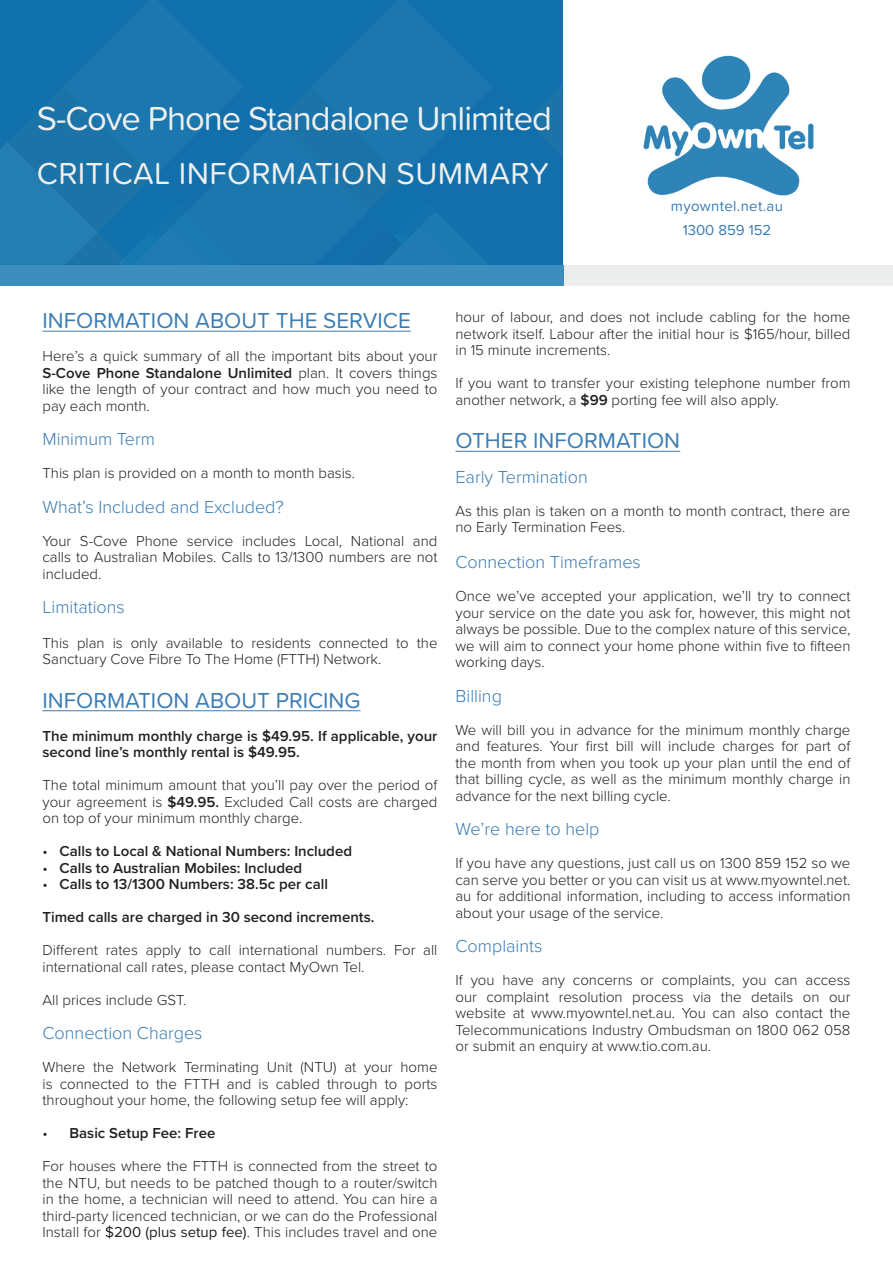
<style>
.page{position:relative;width:893px;height:1263px;background:#fff}
.page>*{position:absolute;margin:0;border:0;box-sizing:border-box;transform-origin:0 0}
.t1{font:34.5px "Proxima Soft";letter-spacing:-.03em;color:#eff0ed}
.t2{font:31.5px "Proxima Soft";letter-spacing:.01em;color:#eff0ed}
.t3{font:22.5px "Proxima Soft";color:#3b7cb3}
.t4{font:300 18px "Proxima Nova";color:#3b7cb3}
.t5{font:300 15px/16.5px "Proxima Nova";color:#231f20;text-align:justify}
.t6{font:600 15px/16.5px "Proxima Nova";color:#231f20}
.t7{font:15px "Proxima Soft";letter-spacing:.02em;color:#3b7cb3}
.t8{font:15px "Proxima Soft";color:#3b7cb3}
.s1{font-weight:600}
.s2{font-weight:300}
.s3{font-weight:400}
</style>
<div class="page">
<hr style="left:43px;top:331px;width:368px;height:1px;background:#3b7cb3">
<hr style="left:43px;top:710px;width:318px;height:1px;background:#3b7cb3">
<hr style="left:455px;top:451px;width:225px;height:1px;background:#3b7cb3">
<div style="left:564px;top:265px;width:329px;height:21px;background:#e8eae9"></div>
<div style="left:0;top:265px;width:564px;height:21px;background:#3d8dbe"></div>
<svg style="left:0;top:0;width:563px;height:265px;background:#1773ac"></svg>
<img style="left:643px;top:55px;width:171px;height:141px">
<p class="t1" style="left:37px;top:93px;width:517px">S-Cove Phone Standalone Unlimited</p>
<p class="t2" style="left:37px;top:150px;width:514px">CRITICAL INFORMATION SUMMARY</p>
<p class="t7" style="left:671px;top:194px;width:113px">myowntel.net.au</p>
<p class="t8" style="left:683px;top:218px;width:90px">1300 859 152</p>
<h1 class="t3" style="left:43px;top:304px;width:370px">INFORMATION ABOUT THE SERVICE</h1>
<p class="t5" style="left:43px;top:347px;width:396px">Here’s a quick summary of all the important bits about your <span class="s1">S-Cove Phone Standalone Unlimited</span> plan. It covers things like the length of your contract and how much you need to pay each month.</p>
<h2 class="t4" style="left:43px;top:426px;width:114px">Minimum Term</h2>
<p class="t5" style="left:43px;top:464px;width:314px">This plan is provided on a month to month basis.</p>
<h2 class="t4" style="left:43px;top:493px;width:243px">What’s Included and Excluded?</h2>
<p class="t5" style="left:43px;top:532px;width:396px">Your S-Cove Phone service includes Local, National and calls to Australian Mobiles. Calls to 13/1300 numbers are not included.</p>
<h2 class="t4" style="left:43px;top:594px;width:84px">Limitations</h2>
<p class="t5" style="left:43px;top:634px;width:396px">This plan is only available to residents connected to the<br>Sanctuary Cove Fibre To The Home (FTTH) Network.</p>
<h1 class="t3" style="left:43px;top:683px;width:320px">INFORMATION ABOUT PRICING</h1>
<p class="t6" style="left:43px;top:727px;width:396px">The minimum monthly charge is $49.95. If applicable, your second line’s monthly rental is $49.95.</p>
<p class="t5" style="left:43px;top:776px;width:396px">The total minimum amount that you’ll pay over the period of your agreement is <span class="s1">$49.95.</span> Excluded Call costs are charged on top of your minimum monthly charge.</p>
<p class="t6" style="left:43px;top:842px;width:311px"><span class="s2">•</span> Calls to Local &amp; National Numbers: Included</p>
<p class="t6" style="left:43px;top:859px;width:261px"><span class="s2">•</span> Calls to Australian Mobiles: Included</p>
<p class="t6" style="left:43px;top:875px;width:287px"><span class="s2">•</span> Calls to 13/1300 Numbers: 38.5c per call</p>
<p class="t6" style="left:43px;top:908px;width:333px">Timed calls are charged in 30 second increments.</p>
<p class="t5" style="left:43px;top:941px;width:396px">Different rates apply to call international numbers. For all international call rates, please contact MyOwn Tel.</p>
<p class="t5" style="left:43px;top:991px;width:145px">All prices include GST.</p>
<h2 class="t4" style="left:43px;top:1020px;width:162px">Connection Charges</h2>
<p class="t5" style="left:43px;top:1058px;width:396px">Where the Network Terminating Unit (NTU) at your home is connected to the FTTH and is cabled through to ports throughout your home, the following setup fee will apply:</p>
<p class="t6" style="left:43px;top:1124px;width:174px"><span class="s2">•</span> Basic Setup Fee: Free</p>
<p class="t5" style="left:43px;top:1157px;width:396px">For houses where the FTTH is connected from the street to the NTU, but needs to be patched though to a router/switch in the home, a technician will need to attend. You can hire a third-party licenced technician, or we can do the Professional Install for <span class="s3">$200 (plus setup fee)</span>. This includes travel and one</p>
<p class="t5" style="left:455px;top:308px;width:396px">hour of labour, and does not include cabling for the home network itself. Labour after the initial hour is $165/hour, billed in 15 minute increments.</p>
<p class="t5" style="left:455px;top:374px;width:396px">If you want to transfer your existing telephone number from another network, a <span class="s1">$99</span> porting fee will also apply.</p>
<h1 class="t3" style="left:455px;top:424px;width:226px">OTHER INFORMATION</h1>
<h2 class="t4" style="left:455px;top:463px;width:134px">Early Termination</h2>
<p class="t5" style="left:455px;top:502px;width:396px">As this plan is taken on a month to month contract, there are no Early Termination Fees.</p>
<h2 class="t4" style="left:455px;top:549px;width:187px">Connection Timeframes</h2>
<p class="t5" style="left:455px;top:587px;width:396px">Once we’ve accepted your application, we’ll try to connect your service on the date you ask for, however, this might not always be possible. Due to the complex nature of this service, we will aim to connect your home phone within five to fifteen working days.</p>
<h2 class="t4" style="left:455px;top:682px;width:48px">Billing</h2>
<p class="t5" style="left:455px;top:721px;width:396px">We will bill you in advance for the minimum monthly charge and features. Your first bill will include charges for part of the month from when you took up your plan until the end of that billing cycle, as well as the minimum monthly charge in advance for the next billing cycle.</p>
<h2 class="t4" style="left:455px;top:816px;width:145px">We’re here to help</h2>
<p class="t5" style="left:455px;top:854px;width:396px">If you have any questions, just call us on 1300 859 152 so we can serve you better or you can visit us at www.myowntel.net. au for additional information, including to access information about your usage of the service.</p>
<h2 class="t4" style="left:455px;top:933px;width:88px">Complaints</h2>
<p class="t5" style="left:455px;top:971px;width:396px">If you have any concerns or complaints, you can access our complaint resolution process via the details on our website at www.myowntel.net.au. You can also contact the Telecommunications Industry Ombudsman on 1800 062 058 or submit an enquiry at www.tio.com.au.</p>
</div>
